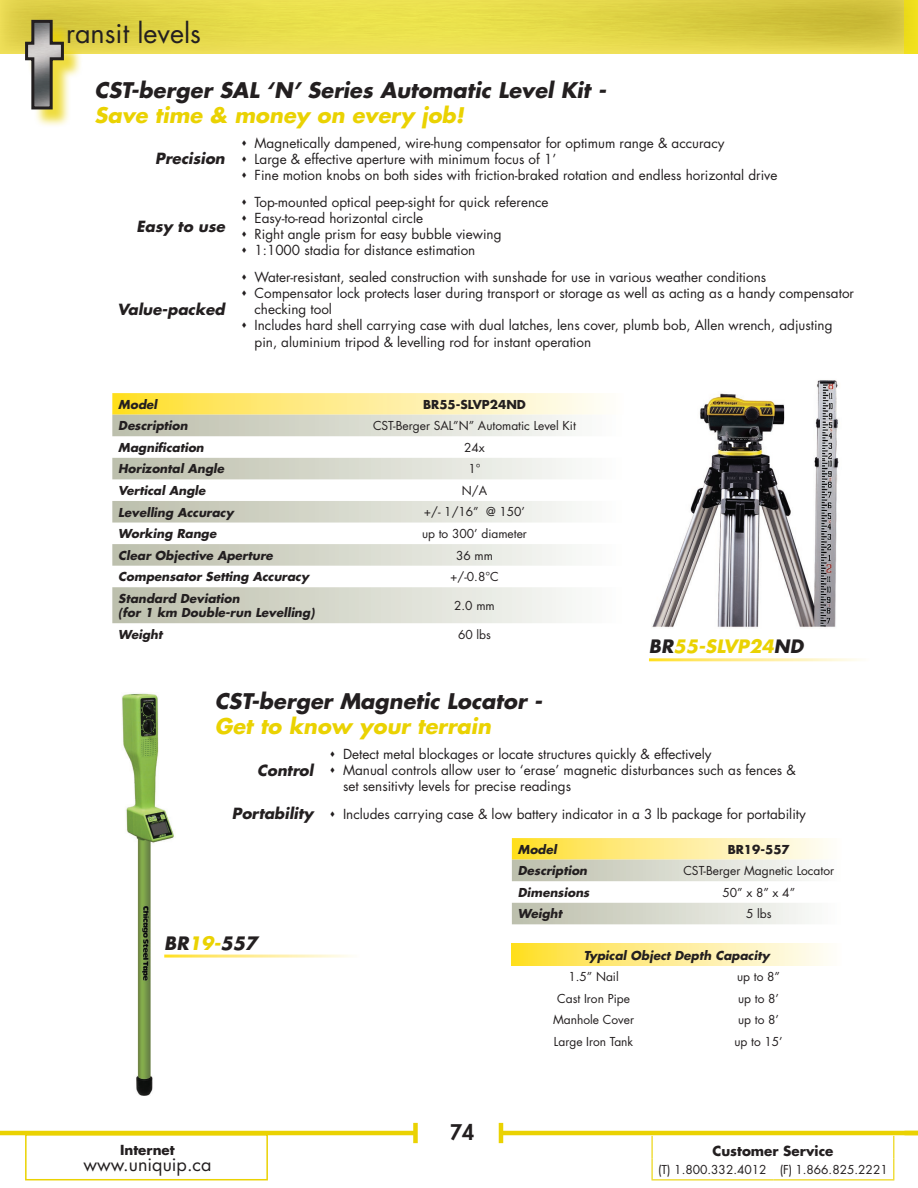
<style>
.page{position:relative;width:918px;height:1188px;background:#fff}
.page>*{position:absolute;margin:0;border:0;box-sizing:border-box;transform-origin:0 0}
.t1{font:27px "Futura";color:#231f20}
.t2{font:italic 700 21px "Futura";color:#231f20}
.t3{font:italic 700 21px "Futura";color:#ead202}
.t4{font:800 21px "Futura";color:#231f20}
.t5{font:18px "Futura";color:#231f20}
.t6{font:italic 700 18px "Futura";color:#ead202}
.t7{font:italic 700 18px "Futura";color:#231f20}
.t8{font:italic 700 15px "Futura";color:#231f20}
.t9{font:13.5px/16.2px "Futura";color:#231f20}
.t10{font:700 13.5px "Futura";color:#231f20}
.t11{font:italic 700 12px/14.4px "Futura";color:#231f20}
.t12{font:12px "Futura";color:#231f20}
.t13{font:700 12px "Futura";color:#231f20}
.s1{color:#231f20}
.s2{color:#ead202}
</style>
<div class="page">
<div style="left:25px;top:1134px;width:243px;height:46px;border:2px solid #ead202"></div>
<hr style="left:652px;top:1179px;width:122px;height:1px;background:#ead202">
<hr style="left:774px;top:1179px;width:120px;height:1px;background:#ead202">
<svg style="left:652px;top:1136px;width:1px;height:43px"></svg>
<svg style="left:893px;top:1136px;width:1px;height:43px"></svg>
<img style="left:652px;top:380px;width:187px;height:248px">
<svg style="left:112px;top:393px;width:490px;height:22px;background:#feed95"></svg>
<svg style="left:112px;top:415px;width:460px;height:208px"></svg>
<img style="left:122px;top:693px;width:54px;height:403px">
<svg style="left:512px;top:838px;width:316px;height:43px;background:#ece4b2"></svg>
<svg style="left:512px;top:903px;width:297px;height:21px;background:#d7d9ce"></svg>
<hr style="left:164px;top:955px;width:195px;height:3px;background:#fff">
<svg style="left:512px;top:944px;width:316px;height:22px;background:#feed93"></svg>
<hr style="left:0;top:1131px;width:415px;height:4px;background:#ead202">
<div style="left:413px;top:1123px;width:5px;height:20px;background:#ead202"></div>
<hr style="left:501px;top:1131px;width:417px;height:4px;background:#ead202">
<hr style="left:499px;top:1123px;width:4px;height:20px;background:#ead202">
<svg style="left:0;top:0;width:904px;height:54px;background:#e2d649"></svg>
<div style="left:27px;top:22px;width:55px;height:106px;background:#ead202;opacity:.75"></div>
<svg style="left:24px;top:18px;width:41px;height:93px;background:#a49e73"></svg>
<div style="left:904px;top:0;width:14px;height:54px;background:#efde1b"></div>
<h1 class="t1" style="left:66px;top:15px;width:137px">ransit levels</h1>
<h2 class="t2" style="left:94px;top:76px;width:513px">CST-berger SAL ‘N’ Series Automatic Level Kit -</h2>
<h2 class="t3" style="left:94px;top:101px;width:371px">Save time &amp; money on every job!</h2>
<p class="t8" style="left:155px;top:149px;width:71px">Precision</p>
<p class="t9" style="left:255px;top:135px;width:524px">Magnetically dampened, wire-hung compensator for optimum range &amp; accuracy<br>Large &amp; effective aperture with minimum focus of 1’<br>Fine motion knobs on both sides with friction-braked rotation and endless horizontal drive</p>
<p class="t8" style="left:137px;top:216px;width:90px">Easy to use</p>
<p class="t8" style="left:117px;top:299px;width:109px">Value-packed</p>
<p class="t9" style="left:255px;top:194px;width:296px">Top-mounted optical peep-sight for quick reference Easy-to-read horizontal circle<br>Right angle prism for easy bubble viewing 1:1000 stadia for distance estimation</p>
<p class="t9" style="left:255px;top:269px;width:601px">Water-resistant, sealed construction with sunshade for use in various weather conditions<br>Compensator lock protects laser during transport or storage as well as acting as a handy compensator checking tool<br>Includes hard shell carrying case with dual latches, lens cover, plumb bob, Allen wrench, adjusting pin, aluminium tripod &amp; levelling rod for instant operation</p>
<p class="t11" style="left:118px;top:397px;width:40px">Model</p>
<p class="t13" style="left:423px;top:396px;width:104px">BR55-SLVP24ND</p>
<p class="t11" style="left:118px;top:418px;width:71px">Description</p>
<p class="t12" style="left:373px;top:418px;width:204px">CST-Berger SAL”N ” Automatic Level Kit</p>
<p class="t11" style="left:118px;top:440px;width:87px">Magnification</p>
<p class="t12" style="left:464px;top:440px;width:22px">24x</p>
<p class="t11" style="left:118px;top:462px;width:107px">Horizontal Angle</p>
<p class="t12" style="left:468px;top:461px;width:14px">1°</p>
<p class="t11" style="left:118px;top:483px;width:89px">Vertical Angle</p>
<p class="t12" style="left:462px;top:483px;width:27px">N/A</p>
<p class="t11" style="left:118px;top:505px;width:117px">Levelling Accuracy</p>
<p class="t12" style="left:424px;top:504px;width:103px">+/- 1/16” @ 150’</p>
<p class="t11" style="left:118px;top:526px;width:100px">Working Range</p>
<p class="t12" style="left:422px;top:526px;width:106px">up to 300’ diameter</p>
<p class="t11" style="left:118px;top:548px;width:156px">Clear Objective Aperture</p>
<p class="t12" style="left:456px;top:547px;width:38px">36 mm</p>
<p class="t11" style="left:118px;top:569px;width:192px">Compensator Setting Accuracy</p>
<p class="t12" style="left:450px;top:569px;width:50px">+/-0.8°C</p>
<p class="t11" style="left:118px;top:591px;width:198px">Standard Deviation<br>(for 1 km Double-run Levelling)</p>
<p class="t12" style="left:454px;top:598px;width:42px">2.0 mm</p>
<p class="t11" style="left:118px;top:627px;width:46px">Weight</p>
<p class="t12" style="left:458px;top:627px;width:34px">60 lbs</p>
<h3 class="t6" style="left:649px;top:635px;width:156px"><span class="s1">BR</span>55-SLVP24<span class="s1">ND</span></h3>
<h2 class="t2" style="left:215px;top:687px;width:329px">CST-berger Magnetic Locator -</h2>
<h2 class="t3" style="left:215px;top:713px;width:278px">Get to know your terrain</h2>
<p class="t8" style="left:257px;top:760px;width:58px">Control</p>
<p class="t9" style="left:343px;top:746px;width:454px">Detect metal blockages or locate structures quickly &amp; effectively<br>Manual controls allow user to ‘erase’ magnetic disturbances such as fences &amp; set sensitivty levels for precise readings</p>
<p class="t8" style="left:232px;top:804px;width:83px">Portability</p>
<p class="t9" style="left:343px;top:806px;width:464px">Includes carrying case &amp; low battery indicator in a 3 lb package for portability</p>
<h3 class="t7" style="left:164px;top:931px;width:95px">BR<span class="s2">19-</span>557</h3>
<p class="t10" style="left:120px;top:1141px;width:56px">Internet</p>
<h3 class="t5" style="left:83px;top:1153px;width:130px">www.uniquip.ca</h3>
<h2 class="t4" style="left:450px;top:1119px;width:26px">74</h2>
<p class="t11" style="left:518px;top:842px;width:40px">Model</p>
<p class="t13" style="left:728px;top:841px;width:64px">BR19-557</p>
<p class="t11" style="left:518px;top:863px;width:71px">Description</p>
<p class="t12" style="left:683px;top:863px;width:152px">CST-Berger Magnetic Locator</p>
<p class="t11" style="left:518px;top:885px;width:73px">Dimensions</p>
<p class="t12" style="left:722px;top:885px;width:74px">50” x 8” x 4”</p>
<p class="t11" style="left:518px;top:906px;width:46px">Weight</p>
<p class="t12" style="left:746px;top:906px;width:27px">5 lbs</p>
<p class="t11" style="left:584px;top:948px;width:187px">Typical Object Depth Capacity</p>
<p class="t12" style="left:568px;top:969px;width:52px">1.5” Nail</p>
<p class="t12" style="left:737px;top:969px;width:44px">up to 8”</p>
<p class="t12" style="left:557px;top:991px;width:74px">Cast Iron Pipe</p>
<p class="t12" style="left:738px;top:991px;width:42px">up to 8’</p>
<p class="t12" style="left:553px;top:1012px;width:82px">Manhole Cover</p>
<p class="t12" style="left:738px;top:1012px;width:42px">up to 8’</p>
<p class="t12" style="left:554px;top:1034px;width:81px">Large Iron Tank</p>
<p class="t12" style="left:734px;top:1034px;width:50px">up to 15’</p>
<p class="t10" style="left:712px;top:1142px;width:123px">Customer Service</p>
<p class="t12" style="left:658px;top:1162px;width:231px">(T) 1.800.332.4012 (F) 1.866.825.2221</p>
</div>
